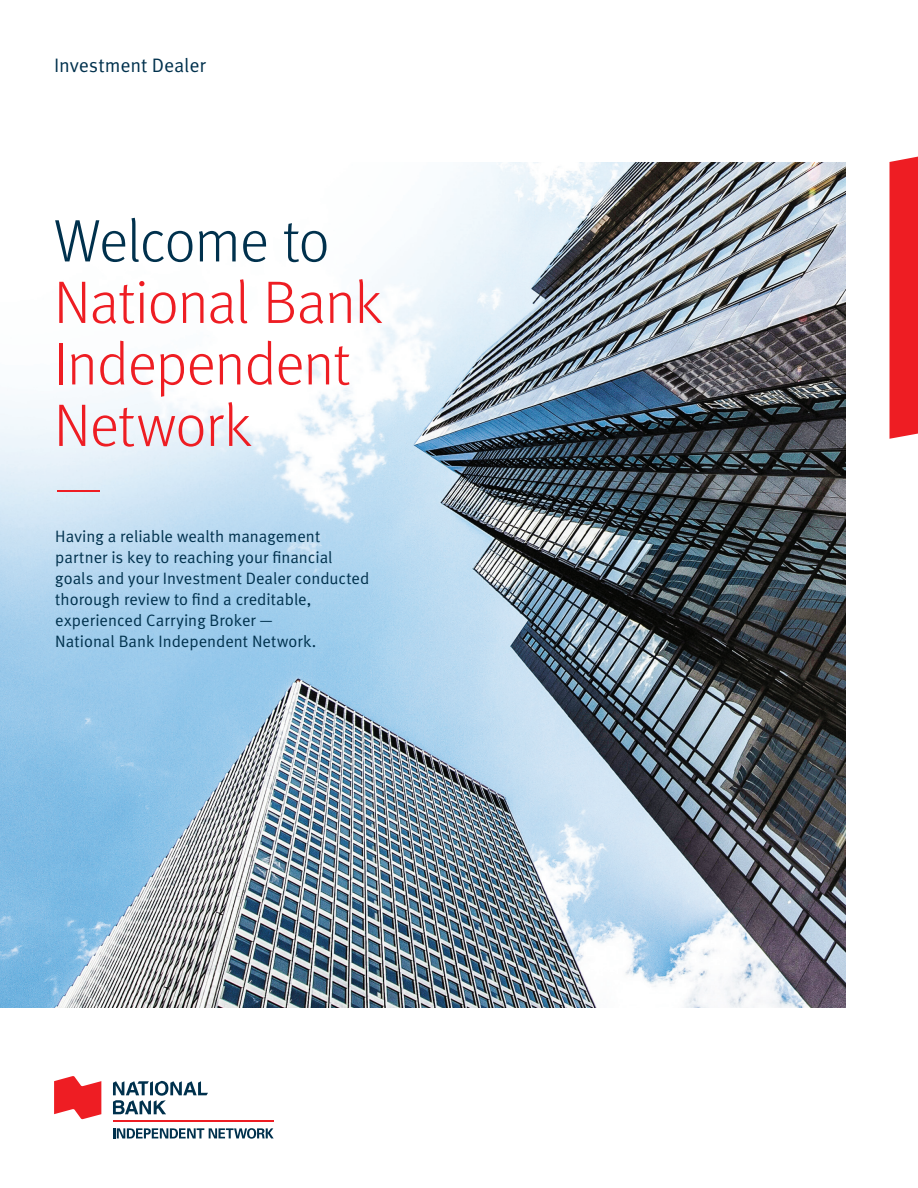
<style>
.page{position:relative;width:918px;height:1188px;background:#fff}
.page>*{position:absolute;margin:0;border:0;box-sizing:border-box;transform-origin:0 0}
.t1{font:300 60px/61.5px "Meta OT";letter-spacing:-.02em;color:#ee1d23}
.t2{font:300 60px "Meta OT";letter-spacing:-.02em;color:#00314d}
.t3{font:100 60px "Meta OT";color:#ee1d23}
.t4{font:19.5px "Meta OT Norm";letter-spacing:-.01em;color:#00314d}
.t5{font:16.5px/21px "Meta Normal LF";letter-spacing:.005em;color:#00314d}
</style>
<div class="page">
<img style="left:0;top:162px;width:846px;height:845px">
<div style="left:890px;top:156px;width:28px;height:283px;background:#ee1d23"></div>
<svg style="left:54px;top:1076px;width:47px;height:43px"></svg>
<svg style="left:113px;top:1081px;width:95px;height:33px"></svg>
<hr style="left:113px;top:1121px;width:161px;height:1px;background:#ee1d23">
<svg style="left:113px;top:1128px;width:161px;height:11px"></svg>
<p class="t4" style="left:54px;top:58px;width:153px">Investment Dealer</p>
<h1 class="t2" style="left:54px;top:218px;width:277px">Welcome to</h1>
<h1 class="t1" style="left:54px;top:276px;width:330px">National Bank<br>Independent<br>Network</h1>
<h1 class="t3" style="left:54px;top:464px;width:50px">—</h1>
<p class="t5" style="left:55px;top:527px;width:316px">Having a reliable wealth management partner is key to reaching your financial goals and your Investment Dealer conducted thorough review to find a creditable, experienced Carrying Broker —<br>National Bank Independent Network.</p>
</div>
